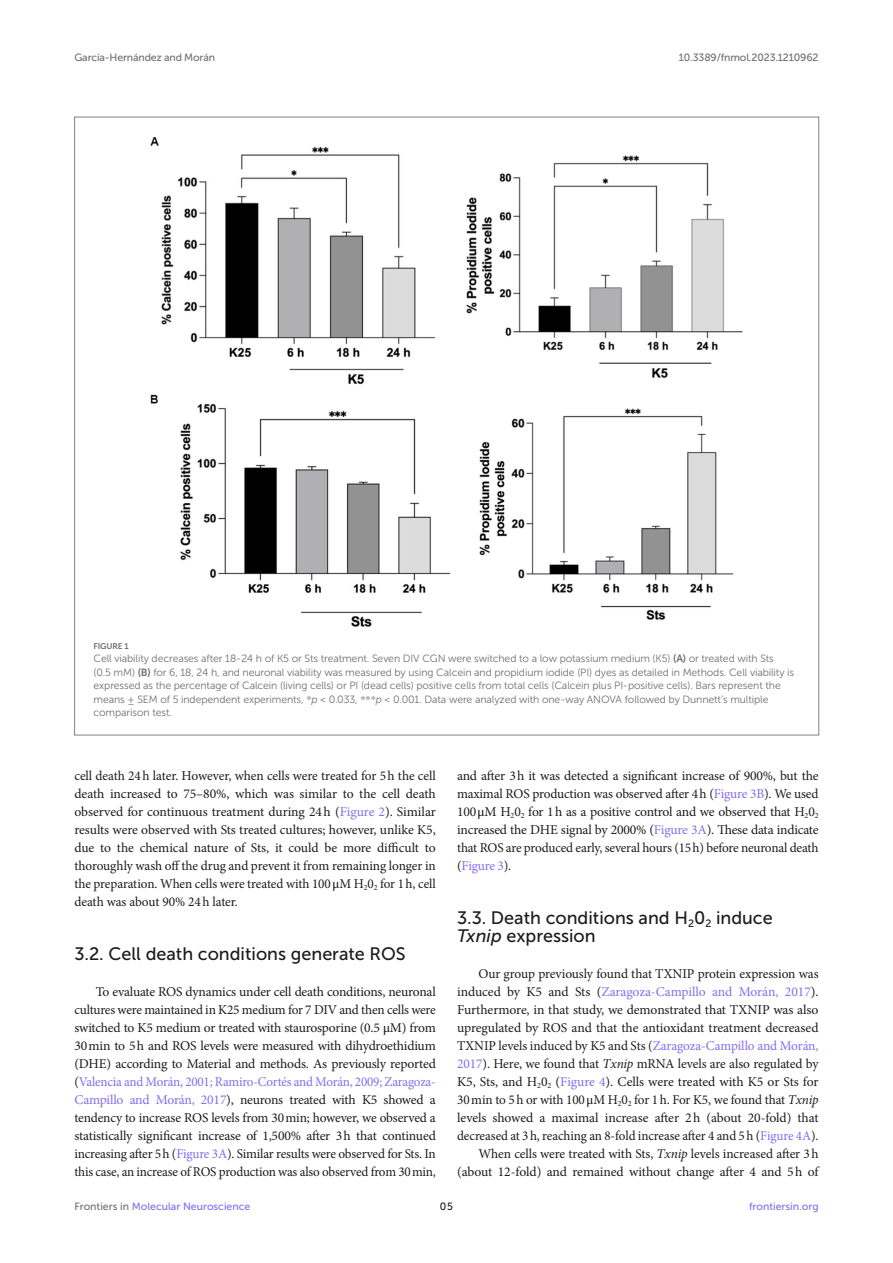
<style>
.page{position:relative;width:893px;height:1263px;background:#fff}
.page>*{position:absolute;margin:0;border:0;box-sizing:border-box;transform-origin:0 0}
.HEAD_2{font:18px/18px "Museo Sans 500";color:#1b1c1b}
.TEXT_FLUSH{font:13.5px/18px "Minion Pro";letter-spacing:-.01em;color:#1b1c1b;text-align:justify}
.TEXT{font:13.5px/18px "Minion Pro";letter-spacing:-.01em;color:#1b1c1b;text-align:right}
.FIG_LEG{font:10.5px/13.5px "Museo Sans 300";letter-spacing:-.01em;color:#706f70}
.t1{font:10.5px "Museo Sans 500";letter-spacing:-.015em;color:#706f70}
.t2{font:10.5px "Museo Sans 500";color:#856df0}
.t3{font:10.5px "Museo Sans 500";color:#1b1c1b}
.FIG_HD{font:8.25px "Museo Sans 700";letter-spacing:-.01em;color:#706f70}
.s1{font-family:"Museo Sans 700"}
.s2{font-family:"STIX"}
.s3{font-style:italic}
.s4{color:#856df0}
.s5{font-family:"STIX General"}
.s6{color:#706f70}
</style>
<div class="page">
<img style="left:150px;top:137px;width:593px;height:490px">
<p class="t1" style="left:74px;top:51px;width:142px">García-Hernández and Morán</p>
<p class="t1" style="left:679px;top:51px;width:141px">10.3389/fnmol.2023.1210962</p>
<p class="FIG_HD" style="left:94px;top:641px;width:37px">FIGURE 1</p>
<p class="FIG_LEG" style="left:94px;top:652px;width:702px">Cell viability decreases after 18-24 h of K5 or Sts treatment. Seven DIV CGN were switched to a low potassium medium (K5) <span class="s1">(A)</span> or treated with Sts<br>(0.5 mM) <span class="s1">(B)</span> for 6, 18, 24 h, and neuronal viability was measured by using Calcein and propidium iodide (PI) dyes as detailed in Methods. Cell viability is expressed as the percentage of Calcein (living cells) or PI (dead cells) positive cells from total cells (Calcein plus PI-positive cells). Bars represent the means ± SEM of 5 independent experiments, <span class="s2">*</span><span class="s3">p</span> &lt; 0.033, <span class="s2">***</span><span class="s3">p</span> &lt; 0.001. Data were analyzed with one-way ANOVA followed by Dunnett’s multiple comparison test.</p>
<p class="TEXT_FLUSH" style="left:74px;top:767px;width:363px">cell death 24h later. However, when cells were treated for 5h the cell death increased to 75–80%, which was similar to the cell death observed for continuous treatment during 24h (<span class="s4">Figure 2</span>). Similar results were observed with Sts treated cultures; however, unlike K5, due to the chemical nature of Sts, it could be more difficult to thoroughly wash off the drug and prevent it from remaining longer in the preparation. When cells were treated with 100<span class="s5">μ</span>M H<sub>2</sub>0<sub>2</sub> for 1h, cell death was about 90% 24h later.</p>
<p class="HEAD_2" style="left:74px;top:945px;width:333px">3.2. Cell death conditions generate ROS</p>
<p class="TEXT_FLUSH" style="left:74px;top:983px;width:363px;text-indent:21px">To evaluate ROS dynamics under cell death conditions, neuronal cultures were maintained in K25 medium for 7 DIV and then cells were switched to K5 medium or treated with staurosporine (0.5 <span class="s5">μ</span>M) from 30min to 5h and ROS levels were measured with dihydroethidium (DHE) according to Material and methods. As previously reported (<span class="s4">Valencia and Morán, 2001; Ramiro-Cortés and Morán, 2009; Zaragoza-Campillo and Morán, 2017</span>), neurons treated with K5 showed a tendency to increase ROS levels from 30min; however, we observed a statistically significant increase of 1,500% after 3h that continued increasing after 5h (<span class="s4">Figure 3A</span>). Similar results were observed for Sts. In this case, an increase of ROS production was also observed from 30min,</p>
<p class="TEXT_FLUSH" style="left:457px;top:767px;width:363px">and after 3h it was detected a significant increase of 900%, but the maximal ROS production was observed after 4h (<span class="s4">Figure 3B</span>). We used 100<span class="s5">μ</span>M H<sub>2</sub>0<sub>2</sub> for 1h as a positive control and we observed that H<sub>2</sub>0<sub>2 </sub>increased the DHE signal by 2000% (<span class="s4">Figure 3A</span>). These data indicate that ROS are produced early, several hours (15h) before neuronal death (<span class="s4">Figure 3</span>).</p>
<p class="HEAD_2" style="left:457px;top:909px;width:317px">3.3. Death conditions and H<sub>2</sub>0<sub>2</sub> induce<br><span class="s3">Txnip</span> expression</p>
<p class="TEXT_FLUSH" style="left:457px;top:965px;width:363px;text-indent:21px">Our group previously found that TXNIP protein expression was induced by K5 and Sts (<span class="s4">Zaragoza-Campillo and Morán, 2017</span>).<br>Furthermore, in that study, we demonstrated that TXNIP was also upregulated by ROS and that the antioxidant treatment decreased TXNIP levels induced by K5 and Sts (<span class="s4">Zaragoza-Campillo and Morán, 2017</span>). Here, we found that <span class="s3">Txnip</span> mRNA levels are also regulated by K5, Sts, and H<sub>2</sub>0<sub>2</sub> (<span class="s4">Figure 4</span>). Cells were treated with K5 or Sts for 30min to 5h or with 100<span class="s5">μ</span>M H<sub>2</sub>0<sub>2</sub> for 1h. For K5, we found that <span class="s3">Txnip </span>levels showed a maximal increase after 2h (about 20-fold) that decreased at 3h, reaching an 8-fold increase after 4 and 5h (<span class="s4">Figure 4A</span>).</p>
<p class="TEXT" style="left:457px;top:1145px;width:363px">When cells were treated with Sts, <span class="s3">Txnip</span> levels increased after 3h (about 12-fold) and remained without change after 4 and 5h of</p>
<p class="t2" style="left:74px;top:1200px;width:177px"><span class="s6">Frontiers in</span> Molecular Neuroscience</p>
<p class="t3" style="left:440px;top:1200px;width:14px">05</p>
<p class="t2" style="left:749px;top:1200px;width:71px">frontiersin.org</p>
</div>
